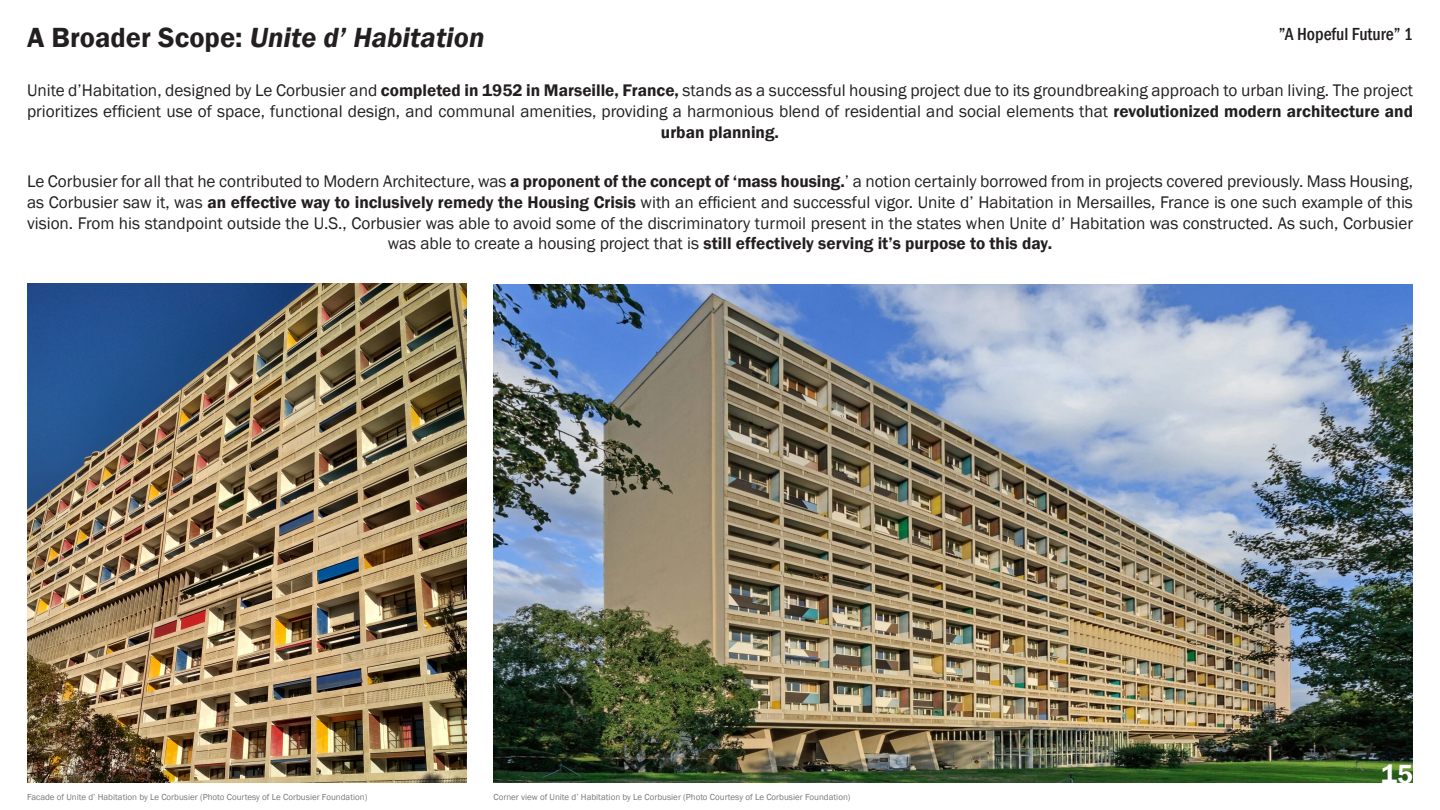
<style>
.page{position:relative;width:1440px;height:810px;background:#fff}
.page>*{position:absolute;margin:0;border:0;box-sizing:border-box;transform-origin:0 0}
.t1{font:italic 600 28.5px "Franklin Gothic";color:#231f20}
.t2{font:600 27px "Franklin Gothic";color:#fff}
.t3{font:500 condensed 18px "Franklin Gothic";color:#231f20}
.t4{font:17.25px/20.7px "Franklin Gothic";color:#231f20;text-align:center}
.t5{font:9px "Franklin Gothic";color:#76787b}
.s1{font-style:normal}
.s2{font-weight:600}
</style>
<div class="page">
<img style="left:27px;top:284px;width:439px;height:499px">
<img style="left:494px;top:285px;width:919px;height:498px">
<p class="t3" style="left:1279px;top:22px;width:136px">”A Hopeful Future” 1</p>
<p class="t1" style="left:27px;top:19px;width:459px"><span class="s1">A Broader Scope:</span> Unite d’ Habitation</p>
<p class="t4" style="left:27px;top:81px;width:1388px">Unite d’Habitation, designed by Le Corbusier and <span class="s2">completed in 1952 in Marseille, France,</span> stands as a successful housing project due to its groundbreaking approach to urban living. The project prioritizes efficient use of space, functional design, and communal amenities, providing a harmonious blend of residential and social elements that <span class="s2">revolutionized modern architecture and urban planning.</span></p>
<p class="t4" style="left:27px;top:172px;width:1388px">Le Corbusier for all that he contributed to Modern Architecture, was <span class="s2">a proponent of the concept of ‘mass housing.</span>’ a notion certainly borrowed from in projects covered previously. Mass Housing, as Corbusier saw it, was <span class="s2">an effective way to inclusively remedy the Housing Crisis</span> with an efficient and successful vigor. Unite d’ Habitation in Mersailles, France is one such example of this vision. From his standpoint outside the U.S., Corbusier was able to avoid some of the discriminatory turmoil present in the states when Unite d’ Habitation was constructed. As such, Corbusier was able to create a housing project that is <span class="s2">still effectively serving it’s purpose to this day.</span></p>
<p class="t5" style="left:27px;top:791px;width:342px">Facade of Unite d’ Habitation by Le Corbusier (Photo Courtesy of Le Corbusier Foundation)</p>
<p class="t5" style="left:494px;top:791px;width:359px">Corner view of Unite d’ Habitation by Le Corbusier (Photo Courtesy of Le Corbusier Foundation)</p>
<h2 class="t2" style="left:1381px;top:758px;width:33px">15</h2>
</div>
